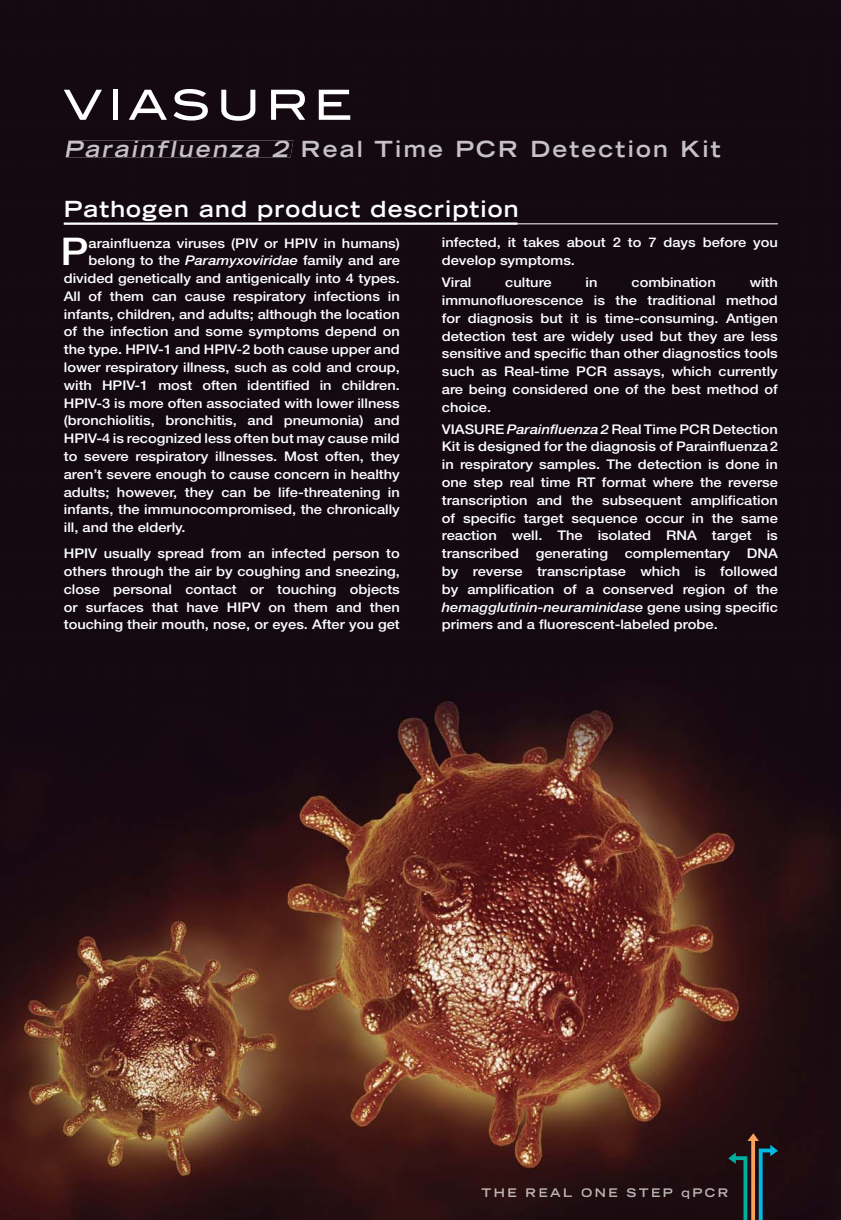
<style>
.page{position:relative;width:841px;height:1220px;background:#fff}
.page>*{position:absolute;margin:0;border:0;box-sizing:border-box;transform-origin:0 0}
.t1{font:500 38.25px "Helvetica Neue";color:#fff;scale:1.1 1}
.t2{font:700 expanded 22.2px "Trade Gothic LT Std";letter-spacing:.1em;color:#c6c1c2}
.t3{font:700 expanded 22.2px "Trade Gothic LT Std";letter-spacing:.05em;color:#fff}
.t4{font:500 13.35px/17.7px "Helvetica Neue";color:#fff;text-align:justify;scale:1.1 1}
.t5{font:700 expanded 11.85px "Trade Gothic LT Std";letter-spacing:.2em;color:#bfb4b1}
.s1{font-style:italic}
.s2{color:#bcb3b1}
.s3{color:#bcb3b2}
.s4{color:#bbb2b2}
.s5{color:#bab2b1}
.s6{color:#b9b2b1}
</style>
<div class="page">
<img style="left:0;top:0;width:841px;height:1219px">
<svg style="left:64px;top:90px;width:38px;height:30px"></svg>
<hr style="left:113px;top:90px;width:4px;height:30px;background:#fff">
<svg style="left:129px;top:90px;width:38px;height:30px"></svg>
<svg style="left:174px;top:89px;width:34px;height:31px"></svg>
<svg style="left:221px;top:90px;width:34px;height:31px"></svg>
<svg style="left:271px;top:90px;width:34px;height:30px"></svg>
<svg style="left:319px;top:90px;width:31px;height:30px"></svg>
<hr style="left:64px;top:222px;width:453px;height:3px;background:#fff">
<hr style="left:64px;top:223px;width:714px;height:1px;background:#fff">
<img style="left:475px;top:1187px;width:161px;height:9px">
<svg style="left:639px;top:1188px;width:9px;height:8px"></svg>
<img style="left:652px;top:1188px;width:23px;height:8px">
<div style="left:66px;top:140px;width:227px;height:17px;background:#140911"></div>
<div style="left:303px;top:140px;width:417px;height:17px;background:#140911"></div>
<svg style="left:682px;top:1133px;width:96px;height:86px;background:#251f21"></svg>
<h2 class="t2" style="left:64px;top:140px;width:658px"><span class="s1">Parainfluenza 2</span> Real Time PCR Detection Kit</h2>
<h2 class="t3" style="left:64px;top:200px;width:456px">Pathogen and product description</h2>
<h1 class="t1" style="left:61px;top:238px;width:27px">P</h1>
<p class="t4" style="left:89px;top:235px;width:284px">arainfluenza viruses (PIV or HPIV in humans)</p>
<p class="t4" style="left:442px;top:235px;width:307px">infected, it takes about 2 to 7 days before you develop symptoms.</p>
<p class="t4" style="left:442px;top:275px;width:28px">Viral</p>
<p class="t4" style="left:505px;top:275px;width:44px">culture</p>
<p class="t4" style="left:586px;top:275px;width:12px">in</p>
<p class="t4" style="left:631px;top:275px;width:78px">combination</p>
<p class="t4" style="left:89px;top:253px;width:284px">belong to the <span class="s1">Paramyxoviridae</span> family and are</p>
<p class="t4" style="left:64px;top:271px;width:307px">divided genetically and antigenically into 4 types.</p>
<p class="t4" style="left:64px;top:288px;width:307px">All of them can cause respiratory infections in</p>
<p class="t4" style="left:64px;top:306px;width:307px">infants, children, and adults; although the location</p>
<p class="t4" style="left:64px;top:324px;width:307px">of the infection and some symptoms depend on</p>
<p class="t4" style="left:64px;top:342px;width:307px">the type. HPIV-1 and HPIV-2 both cause upper and</p>
<p class="t4" style="left:64px;top:360px;width:307px">lower respiratory illness, such as cold and croup,</p>
<p class="t4" style="left:64px;top:377px;width:307px">with HPIV-1 most often identified in children.</p>
<p class="t4" style="left:64px;top:395px;width:307px">HPIV-3 is more often associated with lower illness</p>
<p class="t4" style="left:64px;top:413px;width:307px">(bronchiolitis, bronchitis, and pneumonia) and</p>
<p class="t4" style="left:64px;top:431px;width:307px">HPIV-4 is recognized less often but may cause mild</p>
<p class="t4" style="left:64px;top:448px;width:307px">to severe respiratory illnesses. Most often, they</p>
<p class="t4" style="left:64px;top:466px;width:307px">aren’t severe enough to cause concern in healthy</p>
<p class="t4" style="left:64px;top:484px;width:307px">adults; however, they can be life-threatening in</p>
<p class="t4" style="left:64px;top:502px;width:307px">infants, the immunocompromised, the chronically</p>
<p class="t4" style="left:64px;top:519px;width:112px">ill, and the elderly.</p>
<p class="t4" style="left:64px;top:546px;width:307px">HPIV usually spread from an infected person to others through the air by coughing and sneezing, close personal contact or touching objects or surfaces that have HIPV on them and then touching their mouth, nose, or eyes. After you get</p>
<p class="t4" style="left:442px;top:275px;width:307px;text-indent:308px">with immunofluorescence is the traditional method for diagnosis but it is time-consuming. Antigen detection test are widely used but they are less sensitive and specific than other diagnostics tools such as Real-time PCR assays, which currently are being considered one of the best method of choice.</p>
<p class="t4" style="left:442px;top:421px;width:307px">VIASURE <span class="s1">Parainfluenza 2</span> Real Time PCR Detection Kit is designed for the diagnosis of Parainfluenza2 in respiratory samples. The detection is done in one step real time RT format where the reverse transcription and the subsequent amplification of specific target sequence occur in the same reaction well. The isolated RNA target is transcribed</p>
<p class="t4" style="left:442px;top:546px;width:307px;text-indent:305px">DNA by reverse transcriptase which is followed by amplification of a conserved region of the <span class="s1">hemagglutinin-neuraminidase</span> gene using specific primers and a fluorescent-labeled probe.</p>
<p class="t4" style="left:536px;top:546px;width:67px">generating</p>
<p class="t4" style="left:625px;top:546px;width:97px">complementary</p>
<p class="t5" style="left:481px;top:1187px;width:248px">THE R<span class="s2">EAL</span> <span class="s3">O</span><span class="s4">NE S</span><span class="s5">T</span><span class="s6">EP</span> <span class="s5">qPC</span><span class="s6">R</span></p>
</div>
